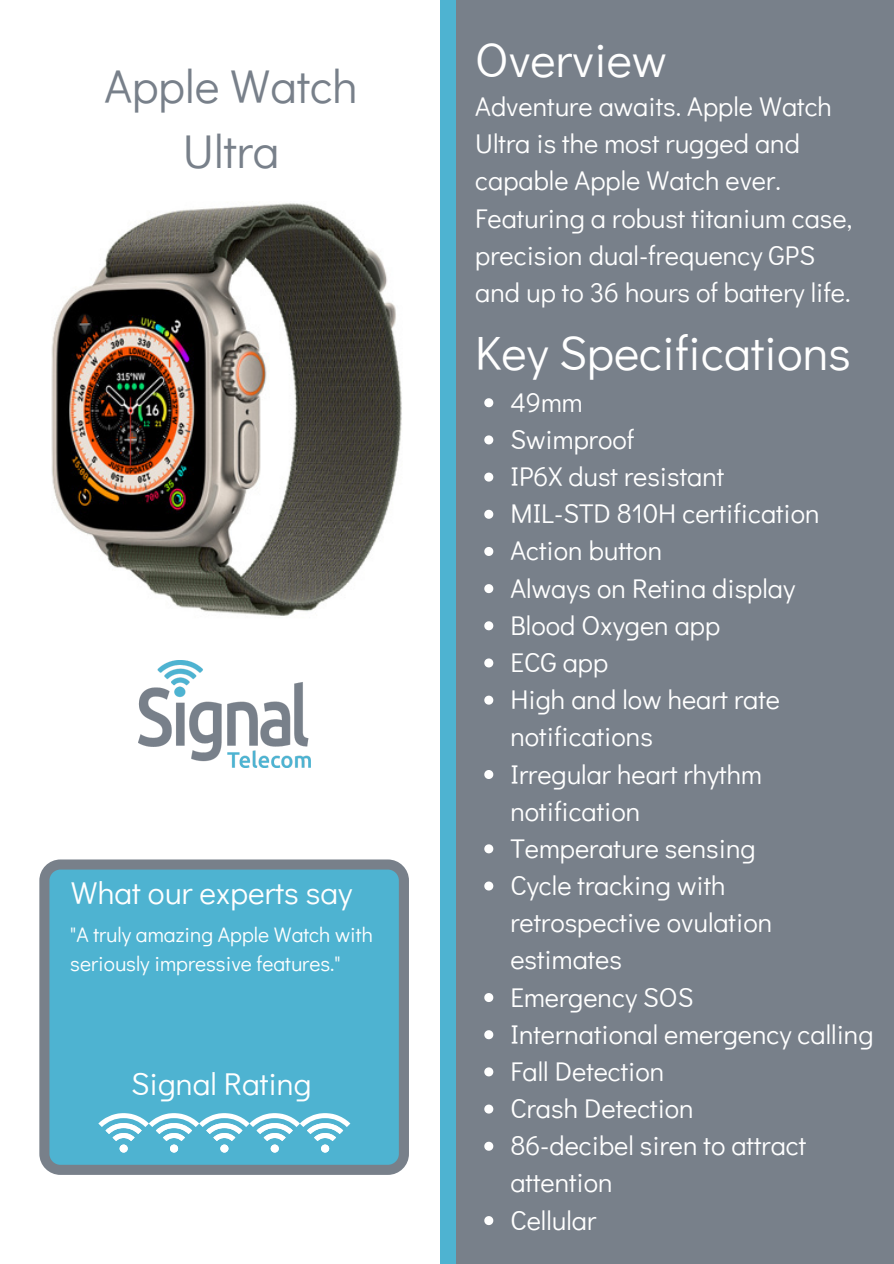
<style>
.page{position:relative;width:894px;height:1264px;background:#fff}
.page>*{position:absolute;margin:0;border:0;box-sizing:border-box;transform-origin:0 0}
.t1{font:48px "Didact Gothic";color:#fff}
.t2{font:47.25px/65.2px "Didact Gothic";color:#78808a;text-align:center}
.t3{font:31.5px "Didact Gothic";color:#fff}
.t4{font:27px/37.2px "Didact Gothic";color:#fff}
.t5{font:21px/29.2px "Didact Gothic";color:#fff}
</style>
<div class="page">
<div style="left:0;top:0;width:893px;height:1263px;background:#78808a"></div>
<div style="left:0;top:0;width:448px;height:1263px;background:#fff"></div>
<div style="left:440px;top:0;width:16px;height:1263px;background:#4eb3d1"></div>
<img style="left:138px;top:660px;width:172px;height:107px">
<svg style="left:39px;top:859px;width:370px;height:315px;background:#54adc8"></svg>
<svg style="left:98px;top:1113px;width:252px;height:39px"></svg>
<div style="left:321px;top:1144px;width:8px;height:8px;background:#fff;border-radius:50%"></div>
<img style="left:51px;top:203px;width:351px;height:413px">
<svg style="left:484px;top:398px;width:9px;height:9px"></svg>
<svg style="left:484px;top:435px;width:9px;height:9px"></svg>
<svg style="left:484px;top:472px;width:9px;height:9px"></svg>
<svg style="left:484px;top:510px;width:9px;height:9px"></svg>
<svg style="left:484px;top:547px;width:9px;height:9px"></svg>
<svg style="left:484px;top:584px;width:9px;height:9px"></svg>
<svg style="left:484px;top:621px;width:9px;height:9px"></svg>
<svg style="left:484px;top:658px;width:9px;height:9px"></svg>
<svg style="left:484px;top:695px;width:9px;height:9px"></svg>
<svg style="left:484px;top:770px;width:9px;height:9px"></svg>
<svg style="left:484px;top:844px;width:9px;height:9px"></svg>
<svg style="left:484px;top:881px;width:9px;height:9px"></svg>
<svg style="left:484px;top:993px;width:9px;height:9px"></svg>
<svg style="left:484px;top:1030px;width:9px;height:9px"></svg>
<svg style="left:484px;top:1067px;width:9px;height:9px"></svg>
<svg style="left:484px;top:1104px;width:9px;height:9px"></svg>
<svg style="left:484px;top:1141px;width:9px;height:9px"></svg>
<svg style="left:484px;top:1216px;width:9px;height:9px"></svg>
<h2 class="t2" style="left:104px;top:52px;width:255px">Apple Watch<br>Ultra</h2>
<p class="t3" style="left:71px;top:871px;width:283px">What our experts say</p>
<p class="t5" style="left:70px;top:919px;width:304px">"A truly amazing Apple Watch with seriously impressive features."</p>
<p class="t3" style="left:131px;top:1061px;width:182px">Signal Rating</p>
<h1 class="t1" style="left:475px;top:26px;width:193px">Overview</h1>
<p class="t4" style="left:475px;top:87px;width:378px">Adventure awaits. Apple Watch<br>Ultra is the most rugged and capable Apple Watch ever.<br>Featuring a robust titanium case, precision dual-frequency GPS and up to 36 hours of battery life.</p>
<h1 class="t1" style="left:475px;top:320px;width:377px">Key Specifications</h1>
<p class="t4" style="left:510px;top:382px;width:364px">49mm<br>Swimproof<br>IP6X dust resistant<br>MIL-STD 810H certification<br>Action button<br>Always on Retina display<br>Blood Oxygen app<br>ECG app<br>High and low heart rate notifications<br>Irregular heart rhythm notification<br>Temperature sensing<br>Cycle tracking with retrospective ovulation estimates<br>Emergency SOS<br>International emergency calling<br>Fall Detection<br>Crash Detection<br>86-decibel siren to attract attention<br>Cellular</p>
</div>
